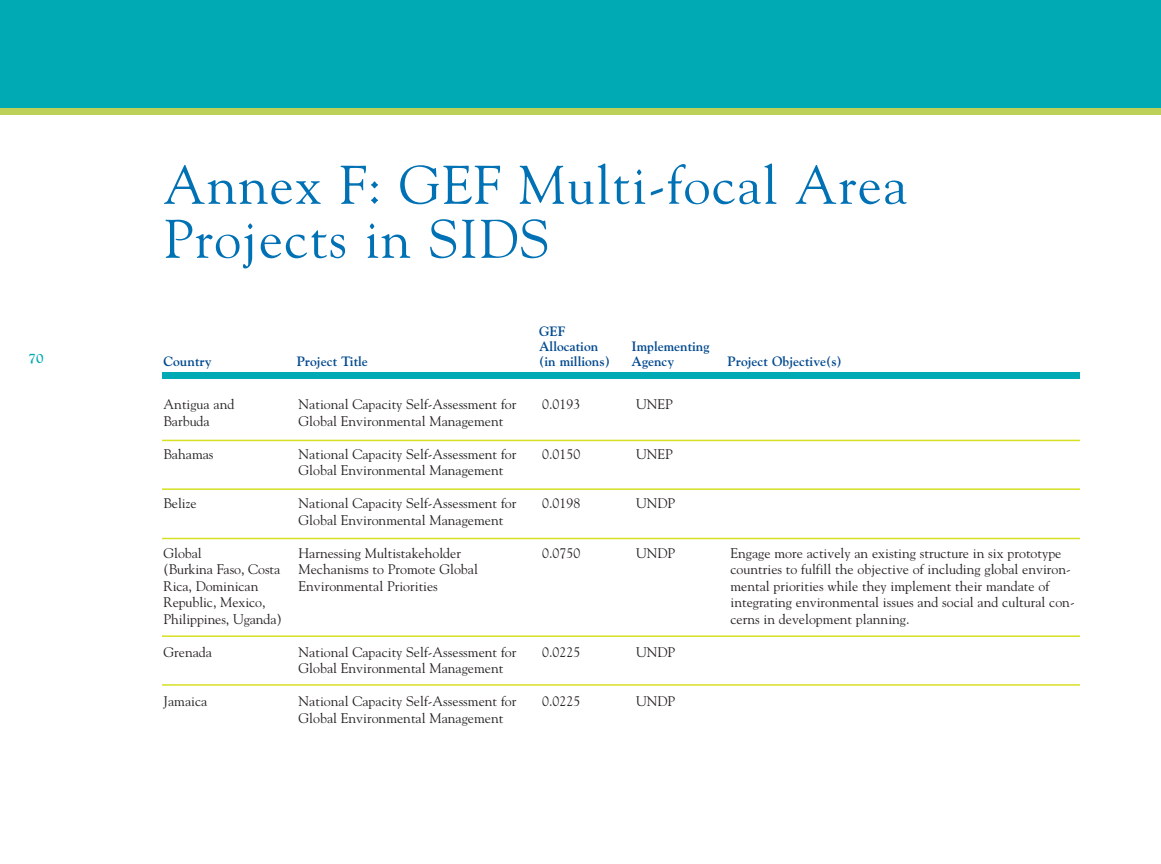
<style>
.page{position:relative;width:1161px;height:864px;background:#fff}
.page>*{position:absolute;margin:0;border:0;box-sizing:border-box;transform-origin:0 0}
.t1{font:54px/54px "Goudy";letter-spacing:.025em;color:#0071b4}
.t2{font:13.8px/16.5px "Goudy";color:#231f1f}
.t3{font:700 13.5px/15px "Goudy";color:#00498f}
.t4{font:700 13.5px "Goudy";color:#00aab4}
</style>
<div class="page">
<div style="left:163px;top:373px;width:917px;height:6px;background:#00aab4"></div>
<div style="left:0;top:0;width:1161px;height:108px;background:#00aab4"></div>
<div style="left:0;top:108px;width:1161px;height:7px;background:#bdd158"></div>
<hr style="left:162px;top:440px;width:918px;height:1px;background:#d7e023">
<hr style="left:162px;top:488px;width:918px;height:2px;background:#d7e023">
<hr style="left:162px;top:538px;width:918px;height:1px;background:#d7e023">
<hr style="left:162px;top:635px;width:918px;height:2px;background:#d7e023">
<hr style="left:162px;top:684px;width:918px;height:2px;background:#d7e023">
<p class="t4" style="left:28px;top:352px;width:17px">70</p>
<h1 class="t1" style="left:164px;top:162px;width:745px">Annex F: GEF Multi-focal Area<br>Projects in SIDS</h1>
<p class="t3" style="left:539px;top:324px;width:61px">GEF<br>Allocation</p>
<p class="t3" style="left:632px;top:339px;width:79px">Implementing</p>
<p class="t3" style="left:164px;top:354px;width:49px">Country</p>
<p class="t3" style="left:297px;top:354px;width:73px">Project Title</p>
<p class="t3" style="left:539px;top:354px;width:72px">(in millions)</p>
<p class="t3" style="left:632px;top:354px;width:44px">Agency</p>
<p class="t3" style="left:728px;top:354px;width:116px">Project Objective(s)</p>
<p class="t2" style="left:298px;top:397px;width:219px">National Capacity Self-Assessment for<br>Global Environmental Management</p>
<p class="t2" style="left:298px;top:447px;width:219px">National Capacity Self-Assessment for<br>Global Environmental Management</p>
<p class="t2" style="left:298px;top:496px;width:219px">National Capacity Self-Assessment for<br>Global Environmental Management</p>
<p class="t2" style="left:298px;top:546px;width:181px">Harnessing Multistakeholder<br>Mechanisms to Promote Global<br>Environmental Priorities</p>
<p class="t2" style="left:164px;top:397px;width:72px">Antigua and<br>Barbuda</p>
<p class="t2" style="left:164px;top:447px;width:52px">Bahamas</p>
<p class="t2" style="left:164px;top:496px;width:35px">Belize</p>
<p class="t2" style="left:164px;top:546px;width:120px">Global<br>(Burkina Faso, Costa<br>Rica, Dominican<br>Republic, Mexico,<br>Philippines, Uganda)</p>
<p class="t2" style="left:164px;top:645px;width:50px">Grenada</p>
<p class="t2" style="left:164px;top:694px;width:45px">Jamaica</p>
<p class="t2" style="left:636px;top:397px;width:39px">UNEP</p>
<p class="t2" style="left:636px;top:447px;width:39px">UNEP</p>
<p class="t2" style="left:636px;top:496px;width:41px">UNDP</p>
<p class="t2" style="left:636px;top:546px;width:41px">UNDP</p>
<p class="t2" style="left:542px;top:397px;width:40px">0.0193</p>
<p class="t2" style="left:542px;top:447px;width:40px">0.0150</p>
<p class="t2" style="left:542px;top:496px;width:40px">0.0198</p>
<p class="t2" style="left:542px;top:546px;width:40px">0.0750</p>
<p class="t2" style="left:730px;top:546px;width:346px">Engage more actively an existing structure in six prototype countries to fulfill the objective of including global environ&shy;mental priorities while they implement their mandate of integrating environmental issues and social and cultural con&shy;cerns in development planning.</p>
<p class="t2" style="left:298px;top:645px;width:219px">National Capacity Self-Assessment for<br>Global Environmental Management</p>
<p class="t2" style="left:298px;top:694px;width:219px">National Capacity Self-Assessment for<br>Global Environmental Management</p>
<p class="t2" style="left:542px;top:645px;width:40px">0.0225</p>
<p class="t2" style="left:542px;top:694px;width:40px">0.0225</p>
<p class="t2" style="left:636px;top:645px;width:41px">UNDP</p>
<p class="t2" style="left:636px;top:694px;width:41px">UNDP</p>
</div>
